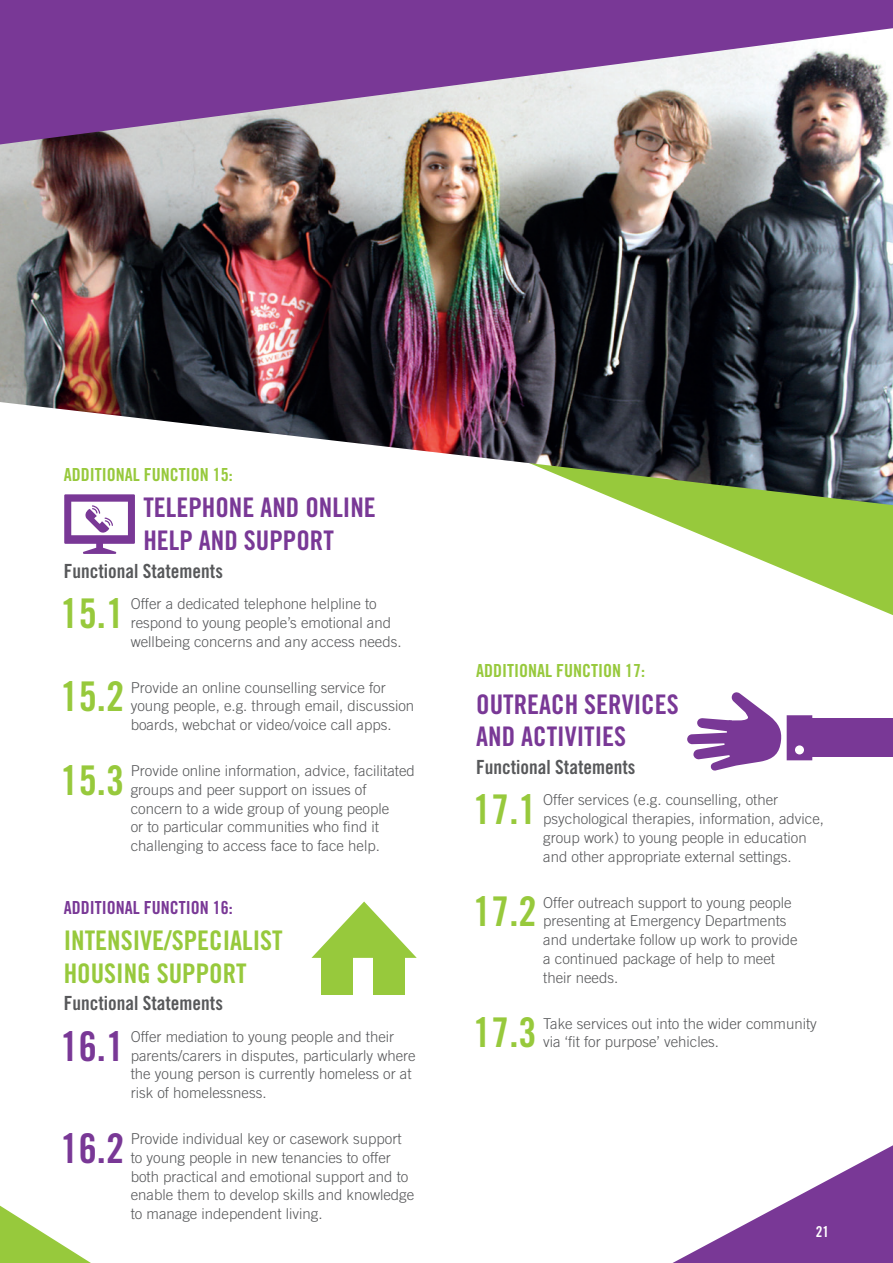
<style>
.page{position:relative;width:893px;height:1263px;background:#fff}
.page>*{position:absolute;margin:0;border:0;box-sizing:border-box;transform-origin:0 0}
.Body_copy{font:40.95px "Trade Gothic Bold Cond Twenty";color:#97c93c}
.Body_copy-2{font:40.95px "Trade Gothic Bold Cond Twenty";color:#793896}
.Body_copy-3{font:27px/32.4px "Trade Gothic Bold Cond Twenty";color:#793896}
.Body_copy-4{font:27px/32.4px "Trade Gothic Bold Cond Twenty";color:#97c93c}
.Bolder_paragraph_int{font:19.5px "Trade Gothic Bold Cond Twenty";color:#57585a}
.Body_copy-5{font:18px "Trade Gothic Bold Cond Twenty";color:#97c93c}
.Body_copy-6{font:18px "Trade Gothic Bold Cond Twenty";color:#793896}
.Body_copy-7{font:300 15px/18.8px "Trade Gothic LT Std";color:#57585a}
.Body_copy-8{font:15px "Trade Gothic Bold Cond Twenty";color:#fff}
</style>
<div class="page">
<svg style="left:630px;top:505px;width:263px;height:110px"></svg>
<img style="left:0;top:144px;width:893px;height:361px">
<svg style="left:672px;top:1145px;width:221px;height:118px"></svg>
<svg style="left:0;top:1205px;width:91px;height:58px"></svg>
<svg style="left:0;top:0;width:893px;height:144px;background:#976ea4"></svg>
<svg style="left:64px;top:494px;width:71px;height:60px"></svg>
<svg style="left:311px;top:901px;width:106px;height:57px"></svg>
<div style="left:322px;top:950px;width:31px;height:45px;background:#97c93c"></div>
<div style="left:374px;top:950px;width:31px;height:45px;background:#97c93c"></div>
<svg style="left:687px;top:692px;width:125px;height:79px"></svg>
<div style="left:808px;top:718px;width:85px;height:38px;background:#793896"></div>
<p class="Body_copy-5" style="left:64px;top:463px;width:170px">ADDITIONAL FUNCTION 15:</p>
<p class="Body_copy-3" style="left:143px;top:491px;width:234px">TELEPHONE AND ONLINE<br>HELP AND SUPPORT</p>
<p class="Bolder_paragraph_int" style="left:64px;top:559px;width:161px">Functional Statements</p>
<p class="Body_copy" style="left:61px;top:588px;width:65px">15.1</p>
<p class="Body_copy-7" style="left:131px;top:594px;width:272px">Offer a dedicated telephone helpline to respond to young people’s emotional and wellbeing concerns and any access needs.</p>
<p class="Body_copy" style="left:61px;top:672px;width:65px">15.2</p>
<p class="Body_copy-7" style="left:131px;top:678px;width:285px">Provide an online counselling service for young people, e.g. through email, discussion boards, webchat or video/voice call apps.</p>
<p class="Body_copy" style="left:61px;top:755px;width:65px">15.3</p>
<p class="Body_copy-7" style="left:131px;top:761px;width:286px">Provide online information, advice, facilitated groups and peer support on issues of concern to a wide group of young people<br>or to particular communities who find it challenging to access face to face help.</p>
<p class="Body_copy-6" style="left:64px;top:896px;width:170px">ADDITIONAL FUNCTION 16:</p>
<p class="Body_copy-4" style="left:64px;top:924px;width:220px">INTENSIVE/SPECIALIST<br>HOUSING SUPPORT</p>
<p class="Bolder_paragraph_int" style="left:64px;top:991px;width:161px">Functional Statements</p>
<p class="Body_copy-2" style="left:61px;top:1021px;width:65px">16.1</p>
<p class="Body_copy-7" style="left:131px;top:1027px;width:287px">Offer mediation to young people and their parents/carers in disputes, particularly where the young person is currently homeless or at risk of homelessness.</p>
<p class="Body_copy-2" style="left:61px;top:1123px;width:65px">16.2</p>
<p class="Body_copy-7" style="left:131px;top:1129px;width:285px">Provide individual key or casework support to young people in new tenancies to offer both practical and emotional support and to enable them to develop skills and knowledge to manage independent living.</p>
<p class="Body_copy-5" style="left:476px;top:660px;width:170px">ADDITIONAL FUNCTION 17:</p>
<p class="Body_copy-3" style="left:476px;top:688px;width:204px">OUTREACH SERVICES<br>AND ACTIVITIES</p>
<p class="Bolder_paragraph_int" style="left:476px;top:755px;width:161px">Functional Statements</p>
<p class="Body_copy" style="left:473px;top:785px;width:65px">17.1</p>
<p class="Body_copy-7" style="left:543px;top:790px;width:282px">Offer services (e.g. counselling, other psychological therapies, information, advice, group work) to young people in education and other appropriate external settings.</p>
<p class="Body_copy" style="left:473px;top:887px;width:65px">17.2</p>
<p class="Body_copy-7" style="left:543px;top:893px;width:256px">Offer outreach support to young people presenting at Emergency Departments and undertake follow up work to provide a continued package of help to meet their needs.</p>
<p class="Body_copy" style="left:473px;top:1008px;width:65px">17.3</p>
<p class="Body_copy-7" style="left:543px;top:1014px;width:275px">Take services out into the wider community via ‘fit for purpose’ vehicles.</p>
<p class="Body_copy-8" style="left:816px;top:1222px;width:15px">21</p>
</div>
